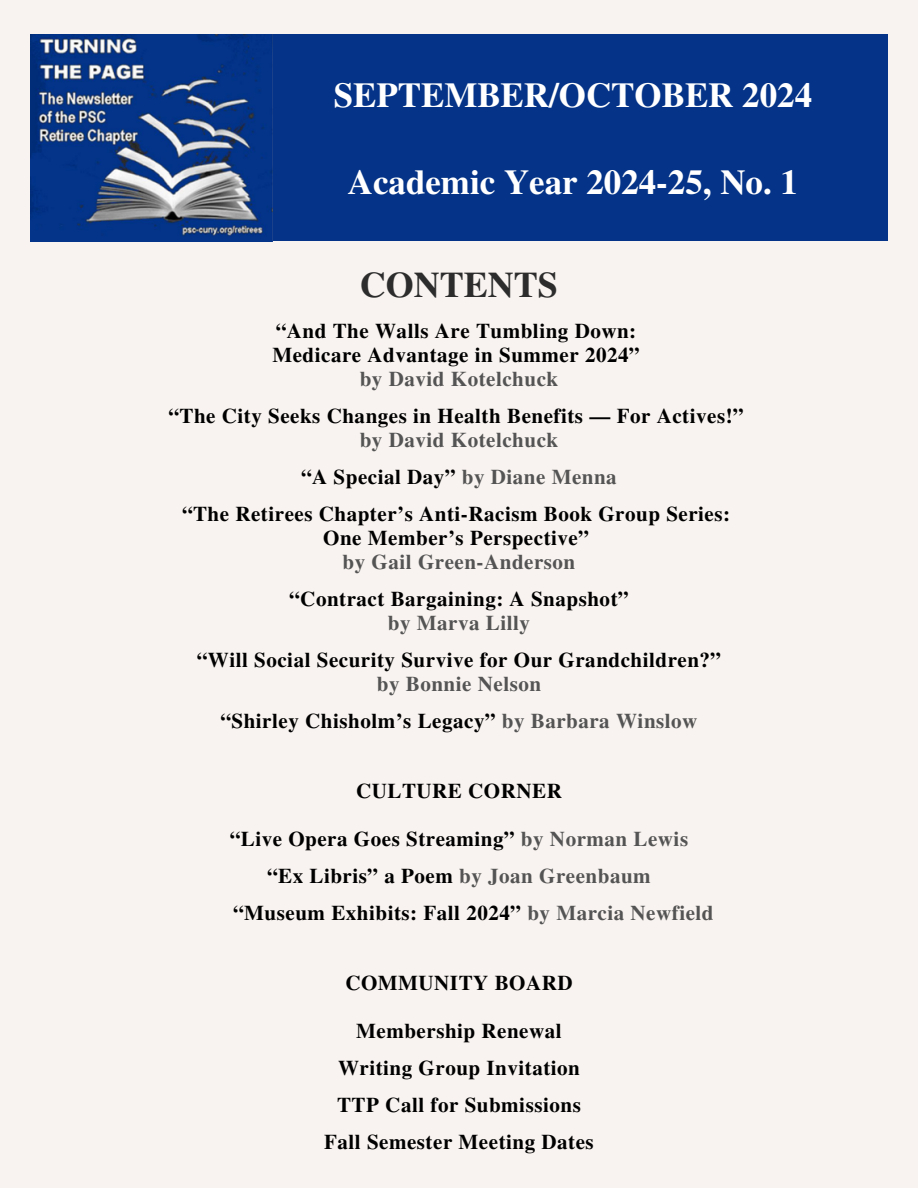
<style>
.page{position:relative;width:918px;height:1188px;background:#f8f3f0}
.page>*{position:absolute;margin:0;border:0;box-sizing:border-box;transform-origin:0 0}
.t1{font:700 36px "Te X Gyre Termes";color:#2c2c2c}
.t2{font:700 34.95px "Te X Gyre Termes";color:#fff}
.t3{font:700 21px "Te X Gyre Termes";letter-spacing:.025em;color:#000}
.t4{font:700 21px "Te X Gyre Termes";letter-spacing:.025em;color:#545454}
.s1{color:#545454}
</style>
<div class="page">
<div style="left:30px;top:34px;width:858px;height:207px;background:#043387"></div>
<img style="left:30px;top:34px;width:242px;height:202px">
<h2 class="t2" style="left:334px;top:68px;width:480px">SEPTEMBER/OCTOBER 2024</h2>
<h2 class="t2" style="left:348px;top:155px;width:452px">Academic Year 2024-25, No. 1</h2>
<h1 class="t1" style="left:360px;top:256px;width:200px">CONTENTS</h1>
<p class="t3" style="left:276px;top:314px;width:362px">“And The Walls Are Tumbling Down:</p>
<p class="t3" style="left:272px;top:338px;width:369px">Medicare Advantage in Summer 2024”</p>
<p class="t4" style="left:360px;top:362px;width:200px">by David Kotelchuck</p>
<p class="t3" style="left:168px;top:399px;width:577px">“The City Seeks Changes in Health Benefits — For Actives!”</p>
<p class="t4" style="left:360px;top:423px;width:200px">by David Kotelchuck</p>
<p class="t3" style="left:301px;top:460px;width:317px">“A Special Day” <span class="s1">by Diane Menna</span></p>
<p class="t3" style="left:182px;top:497px;width:550px">“The Retirees Chapter’s Anti-Racism Book Group Series:</p>
<p class="t3" style="left:323px;top:521px;width:267px">One Member’s Perspective”</p>
<p class="t4" style="left:343px;top:545px;width:234px">by Gail Green-Anderson</p>
<p class="t3" style="left:289px;top:582px;width:341px">“Contract Bargaining: A Snapshot”</p>
<p class="t4" style="left:388px;top:606px;width:144px">by Marva Lilly</p>
<p class="t3" style="left:197px;top:643px;width:526px">“Will Social Security Survive for Our Grandchildren?”</p>
<p class="t4" style="left:377px;top:667px;width:166px">by Bonnie Nelson</p>
<p class="t3" style="left:221px;top:704px;width:478px">“Shirley Chisholm’s Legacy” <span class="s1">by Barbara Winslow</span></p>
<h3 class="t3" style="left:356px;top:774px;width:207px">CULTURE CORNER</h3>
<p class="t3" style="left:230px;top:822px;width:460px">“Live Opera Goes Streaming” <span class="s1">by Norman Lewis</span></p>
<p class="t3" style="left:267px;top:859px;width:385px">“Ex Libris” a Poem <span class="s1">by Joan Greenbaum</span></p>
<p class="t3" style="left:233px;top:896px;width:482px">“Museum Exhibits: Fall 2024” <span class="s1">by Marcia Newfield</span></p>
<p class="t3" style="left:345px;top:966px;width:229px">COMMUNITY BOARD</p>
<h3 class="t3" style="left:356px;top:1014px;width:207px">Membership Renewal</h3>
<p class="t3" style="left:338px;top:1051px;width:243px">Writing Group Invitation</p>
<p class="t3" style="left:337px;top:1088px;width:245px">TTP Call for Submissions</p>
<p class="t3" style="left:324px;top:1125px;width:271px">Fall Semester Meeting Dates</p>
</div>
